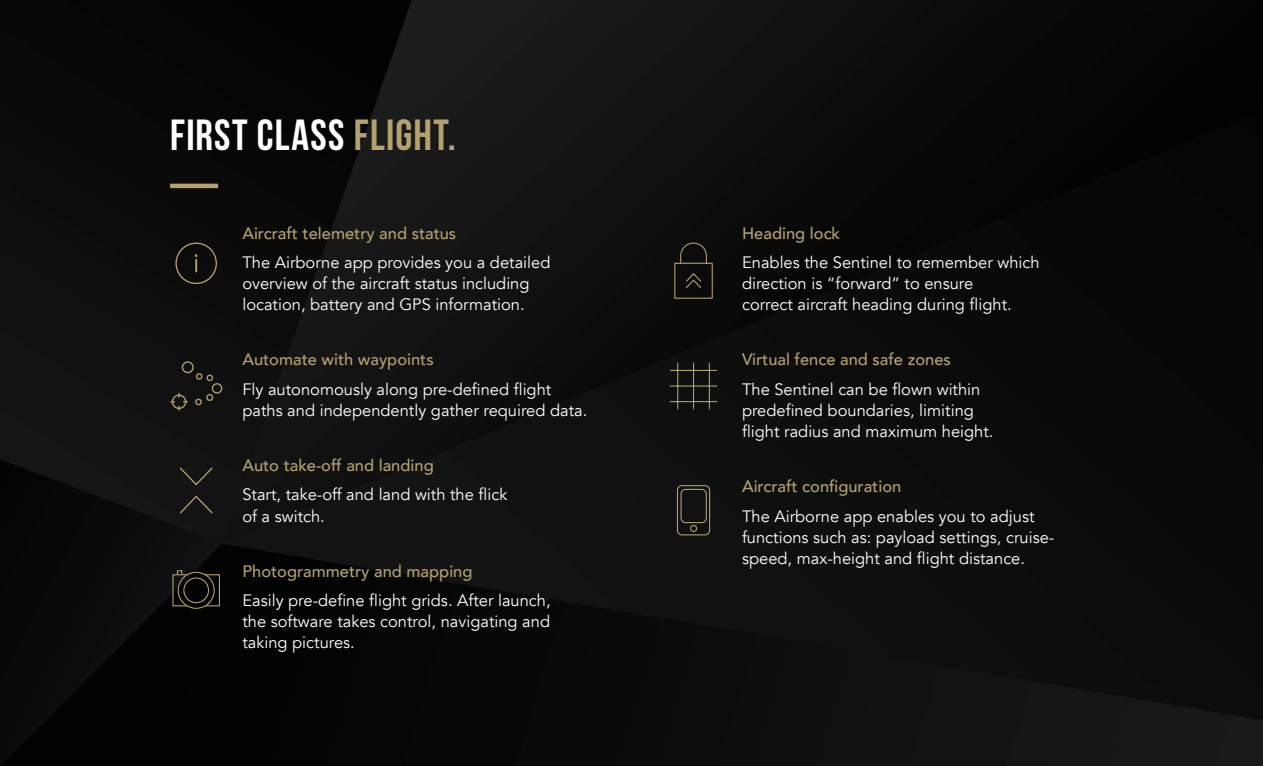
<style>
.page{position:relative;width:1263px;height:766px;background:#fff}
.page>*{position:absolute;margin:0;border:0;box-sizing:border-box;transform-origin:0 0}
.t1{font:43.5px "Bebas Neue";letter-spacing:.035em;color:#fff}
.t2{font:16.5px/21px "Avenir";color:#fff}
.t3{font:500 16.5px "Avenir";color:#b5a26f}
.s1{color:#b5a26f}
</style>
<div class="page">
<img style="left:0;top:0;width:1263px;height:765px">
<hr style="left:170px;top:184px;width:48px;height:4px;background:#b5a26f">
<svg style="left:171px;top:360px;width:52px;height:50px;background:#1f1d18"></svg>
<svg style="left:179px;top:494px;width:35px;height:20px"></svg>
<svg style="left:179px;top:466px;width:35px;height:20px"></svg>
<div style="left:178px;top:571px;width:37px;height:37px;border:1px solid #b5a26f;border-radius:50%"></div>
<svg style="left:177px;top:570px;width:5px;height:4px"></svg>
<div style="left:205px;top:574px;width:15px;height:32px;border:1px solid #b5a26f"></div>
<div style="left:172px;top:574px;width:15px;height:32px;border:1px solid #b5a26f"></div>
<div style="left:183px;top:577px;width:26px;height:26px;border:1px solid #b5a26f;border-radius:50%"></div>
<svg style="left:195px;top:254px;width:2px;height:18px"></svg>
<div style="left:175px;top:242px;width:42px;height:42px;border:1px solid #b5a26f;border-radius:50%"></div>
<svg style="left:680px;top:242px;width:27px;height:21px"></svg>
<div style="left:674px;top:263px;width:39px;height:35px;border:1px solid #b5a26f"></div>
<svg style="left:685px;top:272px;width:17px;height:17px"></svg>
<hr style="left:677px;top:363px;width:1px;height:46px;background:#b5a26f">
<hr style="left:709px;top:363px;width:1px;height:46px;background:#b5a26f">
<hr style="left:693px;top:363px;width:1px;height:46px;background:#b5a26f">
<hr style="left:670px;top:401px;width:47px;height:1px;background:#b5a26f">
<hr style="left:670px;top:370px;width:47px;height:1px;background:#b5a26f">
<hr style="left:670px;top:385px;width:47px;height:1px;background:#b5a26f">
<svg style="left:676px;top:484px;width:35px;height:52px;background:#2b281f"></svg>
<h1 class="t1" style="left:170px;top:111px;width:287px">FIRST CLASS <span class="s1">FLIGHT.</span></h1>
<p class="t3" style="left:242px;top:219px;width:215px">Aircraft telemetry and status</p>
<p class="t2" style="left:242px;top:252px;width:310px">The Airborne app provides you a detailed overview of the aircraft status including location, battery and GPS information.</p>
<p class="t3" style="left:242px;top:345px;width:193px">Automate with waypoints</p>
<p class="t2" style="left:242px;top:379px;width:346px">Fly autonomously along pre-defined flight paths and independently gather required data.</p>
<p class="t3" style="left:242px;top:451px;width:193px">Auto take-off and landing</p>
<p class="t2" style="left:242px;top:484px;width:266px">Start, take-off and land with the flick of a switch.</p>
<p class="t3" style="left:242px;top:556px;width:232px">Photogrammetry and mapping</p>
<p class="t2" style="left:242px;top:590px;width:310px;text-align:justify">Easily pre-define flight grids. After launch, the software takes control, navigating and taking pictures.</p>
<p class="t3" style="left:742px;top:219px;width:100px">Heading lock</p>
<p class="t2" style="left:742px;top:252px;width:299px">Enables the Sentinel to remember which direction is “forward” to ensure<br>correct aircraft heading during flight.</p>
<p class="t3" style="left:742px;top:345px;width:210px">Virtual fence and safe zones</p>
<p class="t2" style="left:742px;top:379px;width:253px">The Sentinel can be flown within predefined boundaries, limiting flight radius and maximum height.</p>
<p class="t3" style="left:742px;top:472px;width:161px">Aircraft configuration</p>
<p class="t2" style="left:742px;top:505px;width:314px">The Airborne app enables you to adjust functions such as: payload settings, cruise&shy;speed, max-height and flight distance.</p>
</div>
